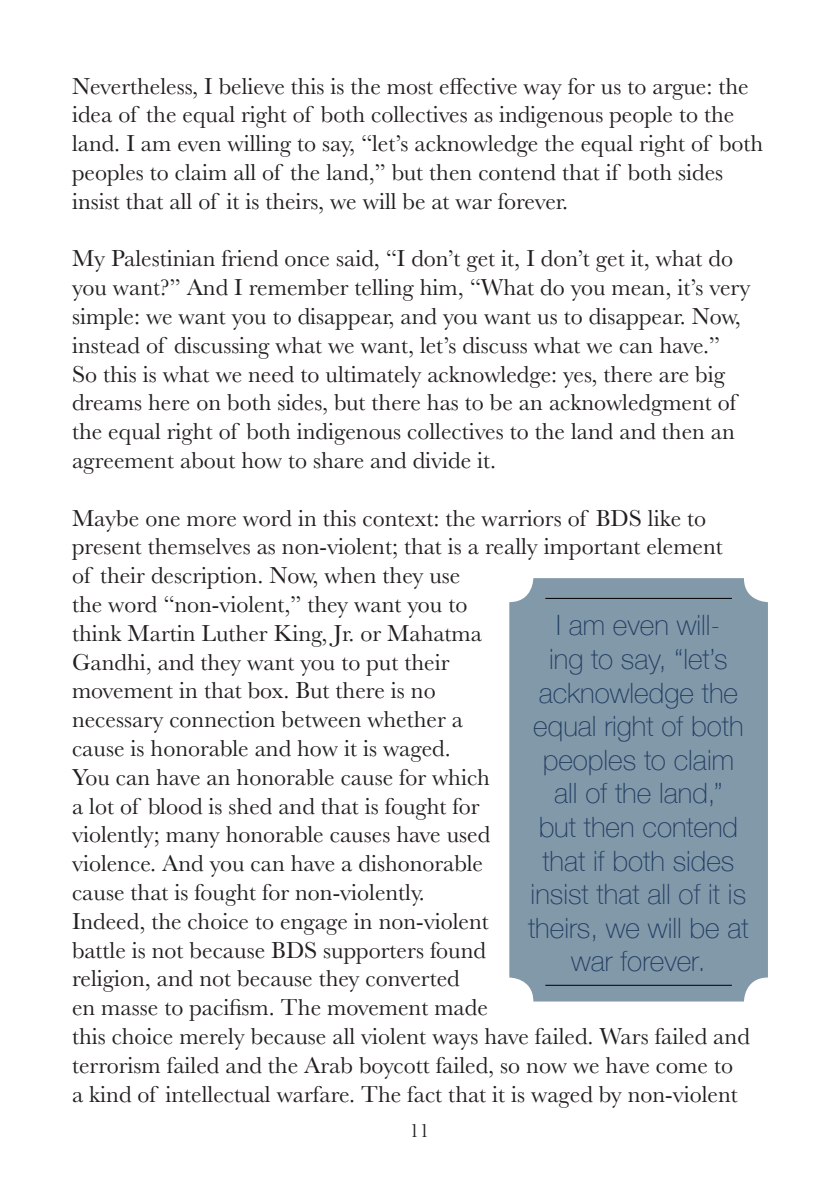
<style>
.page{position:relative;width:840px;height:1191px;background:#fff}
.page>*{position:absolute;margin:0;border:0;box-sizing:border-box;transform-origin:0 0}
.t1{font:100 28px/33.6px "Helvetica Neue";color:#213d62;text-align:center}
.t2{font:24px/28.8px "Baskerville";color:#231f20}
.t3{font:20px "Baskerville";color:#231f20}
</style>
<div class="page">
<div style="left:509px;top:578px;width:259px;height:423px;background:#8299a9;border-radius:24px"></div>
<hr style="left:545px;top:598px;width:187px;height:1px;background:#000001">
<hr style="left:545px;top:985px;width:187px;height:1px;background:#000001">
<p class="t2" style="left:72px;top:72px;width:692px">Nevertheless, I believe this is the most effective way for us to argue: the idea of the equal right of both collectives as indigenous people to the land. I am even willing to say, “let’s acknowledge the equal right of both peoples to claim all of the land,” but then contend that if both sides insist that all of it is theirs, we will be at war forever.</p>
<p class="t2" style="left:72px;top:245px;width:680px">My Palestinian friend once said, “I don’t get it, I don’t get it, what do you want?” And I remember telling him, “What do you mean, it’s very simple: we want you to disappear, and you want us to disappear. Now, instead of discussing what we want, let’s discuss what we can have.” So this is what we need to ultimately acknowledge: yes, there are big dreams here on both sides, but there has to be an acknowledgment of the equal right of both indigenous collectives to the land and then an agreement about how to share and divide it.</p>
<p class="t2" style="left:72px;top:504px;width:679px">Maybe one more word in this context: the warriors of BDS like to present themselves as non-violent; that is a really important element<br>of their description. Now, when they use<br>the word “non-violent,” they want you to<br>think Martin Luther King, Jr. or Mahatma<br>Gandhi, and they want you to put their<br>movement in that box. But there is no<br>necessary connection between whether a<br>cause is honorable and how it is waged.<br>You can have an honorable cause for which<br>a lot of blood is shed and that is fought for<br>violently; many honorable causes have used<br>violence. And you can have a dishonorable<br>cause that is fought for non-violently.<br>Indeed, the choice to engage in non-violent<br>battle is not because BDS supporters found<br>religion, and not because they converted<br>en masse to pacifism. The movement made<br>this choice merely because all violent ways have failed. Wars failed and terrorism failed and the Arab boycott failed, so now we have come to a kind of intellectual warfare. The fact that it is waged by non-violent</p>
<p class="t3" style="left:409px;top:1118px;width:21px">11</p>
<p class="t1" style="left:528px;top:607px;width:222px">I am even will-<br>ing to say, “let’s acknowledge the equal right of both peoples to claim all of the land,”<br>but then contend that if both sides insist that all of it is theirs, we will be at war forever.</p>
</div>
